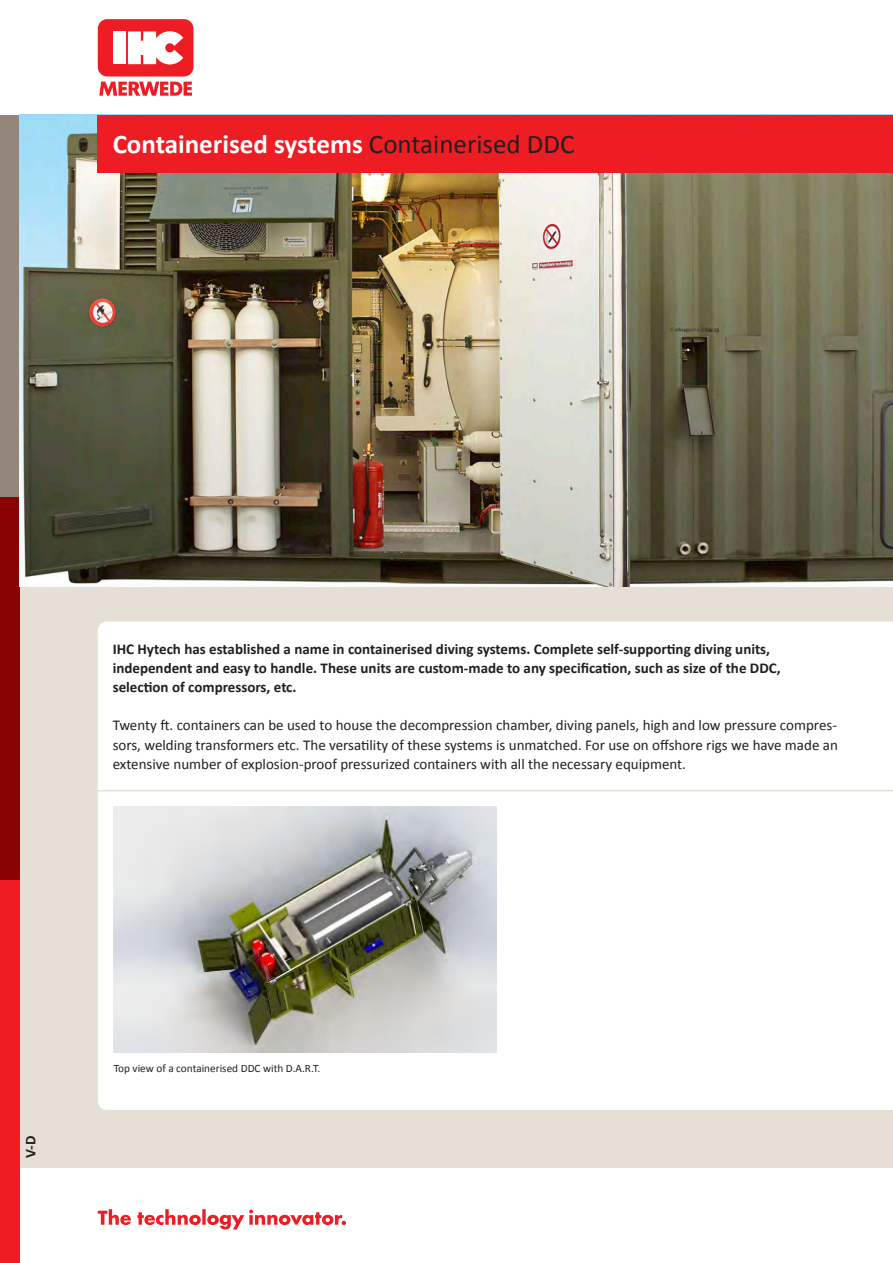
<style>
.page{position:relative;width:893px;height:1263px;background:#fff}
.page>*{position:absolute;margin:0;border:0;box-sizing:border-box;transform-origin:0 0}
.Kop_bold_wit{font:700 27px "Calibri";color:#fff}
.Tekst_standaard_bold{font:15px/19.2px "Calibri";color:#231f20}
.Tekst_standaard_bold-2{font:700 15px "Calibri";color:#231f20}
.Tekst_standaard_regu{font:700 15px "Calibri";color:#231f20}
.Tekst_klein_regular{font:11.25px "Calibri";color:#231f20}
.s1{font-weight:400;color:#231f20}
</style>
<div class="page">
<div style="left:0;top:115px;width:893px;height:1052px;background:#e6dfd5"></div>
<div style="left:0;top:115px;width:19px;height:382px;background:#93877c"></div>
<div style="left:0;top:880px;width:19px;height:383px;background:#ee1d23"></div>
<svg style="left:98px;top:19px;width:95px;height:77px"></svg>
<div style="left:0;top:497px;width:19px;height:383px;background:#8b0202"></div>
<svg style="left:98px;top:1209px;width:33px;height:16px"></svg>
<svg style="left:137px;top:1209px;width:209px;height:20px"></svg>
<img style="left:19px;top:115px;width:874px;height:472px">
<div style="left:98px;top:115px;width:795px;height:57px;background:#ee1d23"></div>
<div style="left:98px;top:621px;width:795px;height:489px;background:#fff"></div>
<hr style="left:70px;top:790px;width:823px;height:1px;background:#e6dfd5">
<img style="left:114px;top:807px;width:382px;height:245px">
<p class="Kop_bold_wit" style="left:113px;top:127px;width:463px">Containerised systems <span class="s1">Containerised DDC</span></p>
<p class="Tekst_standaard_bold-2" style="left:113px;top:639px;width:659px">IHC Hytech has established a name in containerised diving systems. Complete self-supporting diving units,</p>
<p class="Tekst_standaard_bold-2" style="left:113px;top:658px;width:669px">independent and easy to handle. These units are custom-made to any specification, such as size of the DDC,</p>
<p class="Tekst_standaard_bold-2" style="left:113px;top:677px;width:185px">selection of compressors, etc.</p>
<p class="Tekst_standaard_bold" style="left:113px;top:716px;width:727px">Twenty ft. containers can be used to house the decompression chamber, diving panels, high and low pressure compres&shy;sors, welding transformers etc. The versatility of these systems is unmatched. For use on offshore rigs we have made an</p>
<p class="Tekst_standaard_bold" style="left:113px;top:754px;width:575px">extensive number of explosion-proof pressurized containers with all the necessary equipment.</p>
<p class="Tekst_standaard_regu" style="left:21px;top:1158px;width:24px;rotate:-90deg">V-D</p>
<p class="Tekst_klein_regular" style="left:114px;top:1061px;width:208px">Top view of a containerised DDC with D.A.R.T.</p>
</div>
